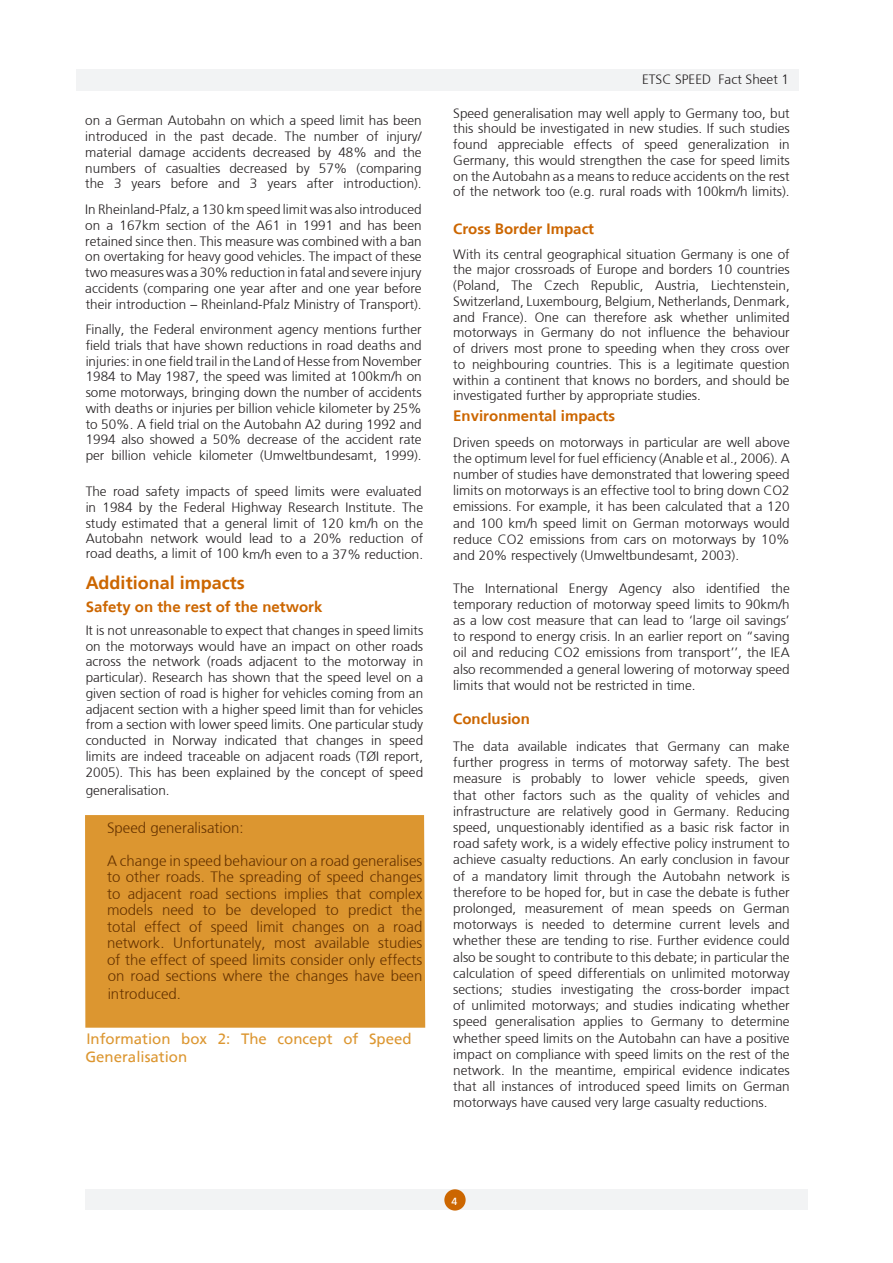
<style>
.page{position:relative;width:893px;height:1263px;background:#fff}
.page>*{position:absolute;margin:0;border:0;box-sizing:border-box;transform-origin:0 0}
.t1{font:700 18px "Frutiger";color:#c60}
.P_Indent{font:300 15px/16.5px "Frutiger";color:#630;text-align:justify}
.P_Country{font:700 15px "Frutiger";color:#c60}
.P_Indent-2{font:15px/18px "Frutiger";color:#dc9630}
.P_Country-2{font:300 13.5px/15.8px "Frutiger";color:#231f20;text-align:justify}
.inContent{font:11.4px "Frutiger";color:#fff;scale:.92 1}
.inContent-2{font:10.35px "Frutiger";color:#fff}
</style>
<div class="page">
<div style="left:77px;top:69px;width:722px;height:22px;background:#f2f3f4"></div>
<div style="left:85px;top:1189px;width:723px;height:21px;background:#f2f3f4"></div>
<div style="left:444px;top:1189px;width:22px;height:21px;background:#c60;border-radius:50%"></div>
<div style="left:85px;top:815px;width:340px;height:213px;background:#dc9630"></div>
<p class="P_Country-2" style="left:85px;top:113px;width:338px">on a German Autobahn on which a speed limit has been introduced in the past decade. The number of injury/ material damage accidents decreased by 48% and the numbers of casualties decreased by 57% (comparing the 3 years before and 3 years after introduction).</p>
<p class="P_Country-2" style="left:85px;top:202px;width:338px">In Rheinland-Pfalz, a 130 km speed limit was also introduced on a 167km section of the A61 in 1991 and has been retained since then. This measure was combined with a ban on overtaking for heavy good vehicles. The impact of these two measures was a 30% reduction in fatal and severe injury accidents (comparing one year after and one year before their introduction – Rheinland-Pfalz Ministry of Transport).</p>
<p class="P_Country-2" style="left:86px;top:322px;width:338px">Finally, the Federal environment agency mentions further field trials that have shown reductions in road deaths and injuries: in one field trail in the Land of Hesse from November 1984 to May 1987, the speed was limited at 100km/h on some motorways, bringing down the number of accidents with deaths or injuries per billion vehicle kilometer by 25% to 50%. A field trial on the Autobahn A2 during 1992 and 1994 also showed a 50% decrease of the accident rate per billion vehicle kilometer (Umweltbundesamt, 1999).</p>
<p class="P_Country-2" style="left:86px;top:484px;width:339px">The road safety impacts of speed limits were evaluated in 1984 by the Federal Highway Research Institute. The study estimated that a general limit of 120 km/h on the Autobahn network would lead to a 20% reduction of road deaths, a limit of 100 km/h even to a 37% reduction.</p>
<p class="t1" style="left:86px;top:572px;width:161px">Additional impacts</p>
<p class="P_Country" style="left:86px;top:597px;width:238px">Safety on the rest of the network</p>
<p class="P_Country-2" style="left:86px;top:622px;width:339px">It is not unreasonable to expect that changes in speed limits on the motorways would have an impact on other roads across the network (roads adjacent to the motorway in particular). Research has shown that the speed level on a given section of road is higher for vehicles coming from an adjacent section with a higher speed limit than for vehicles from a section with lower speed limits. One particular study conducted in Norway indicated that changes in speed limits are indeed traceable on adjacent roads (TØI report, 2005). This has been explained by the concept of speed</p>
<p class="P_Country-2" style="left:86px;top:782px;width:86px">generalisation.</p>
<p class="P_Indent" style="left:107px;top:819px;width:138px">Speed generalisation:</p>
<p class="P_Indent" style="left:107px;top:852px;width:317px">A change in speed behaviour on a road generalises to other roads. The spreading of speed changes to adjacent road sections implies that complex models need to be developed to predict the total effect of speed limit changes on a road network. Unfortunately, most available studies of the effect of speed limits consider only effects on road sections where the changes have been</p>
<p class="P_Indent" style="left:108px;top:986px;width:75px">introduced.</p>
<p class="P_Indent-2" style="left:85px;top:1030px;width:328px">Information box 2: The concept of Speed<br>Generalisation</p>
<p class="P_Country-2" style="left:642px;top:72px;width:149px">ETSC SPEED Fact Sheet 1</p>
<p class="P_Country-2" style="left:453px;top:105px;width:338px">Speed generalisation may well apply to Germany too, but this should be investigated in new studies. If such studies found appreciable effects of speed generalization in Germany, this would strengthen the case for speed limits on the Autobahn as a means to reduce accidents on the rest of the network too (e.g. rural roads with 100km/h limits).</p>
<p class="P_Country" style="left:453px;top:220px;width:142px">Cross Border Impact</p>
<p class="P_Country-2" style="left:453px;top:246px;width:338px">With its central geographical situation Germany is one of the major crossroads of Europe and borders 10 countries (Poland, The Czech Republic, Austria, Liechtenstein, Switzerland, Luxembourg, Belgium, Netherlands, Denmark, and France). One can therefore ask whether unlimited motorways in Germany do not influence the behaviour of drivers most prone to speeding when they cross over to neighbouring countries. This is a legitimate question within a continent that knows no borders, and should be investigated further by appropriate studies.</p>
<p class="P_Country" style="left:453px;top:407px;width:163px">Environmental impacts</p>
<p class="P_Country-2" style="left:453px;top:434px;width:338px;line-height:16.2px">Driven speeds on motorways in particular are well above the optimum level for fuel efficiency (Anable et al., 2006). A number of studies have demonstrated that lowering speed limits on motorways is an effective tool to bring down CO2 emissions. For example, it has been calculated that a 120 and 100 km/h speed limit on German motorways would reduce CO2 emissions from cars on motorways by 10% and 20% respectively (Umweltbundesamt, 2003).</p>
<p class="P_Country-2" style="left:453px;top:580px;width:338px;line-height:16.2px">The International Energy Agency also identified the temporary reduction of motorway speed limits to 90km/h as a low cost measure that can lead to ‘large oil savings’ to respond to energy crisis. In an earlier report on “saving oil and reducing CO2 emissions from transport’’, the IEA also recommended a general lowering of motorway speed limits that would not be restricted in time.</p>
<p class="P_Country" style="left:453px;top:710px;width:78px">Conclusion</p>
<p class="P_Country-2" style="left:453px;top:738px;width:338px;line-height:16.2px">The data available indicates that Germany can make further progress in terms of motorway safety. The best measure is probably to lower vehicle speeds, given that other factors such as the quality of vehicles and infrastructure are relatively good in Germany. Reducing speed, unquestionably identified as a basic risk factor in road safety work, is a widely effective policy instrument to achieve casualty reductions. An early conclusion in favour of a mandatory limit through the Autobahn network is therefore to be hoped for, but in case the debate is futher prolonged, measurement of mean speeds on German motorways is needed to determine current levels and whether these are tending to rise. Further evidence could also be sought to contribute to this debate; in particular the calculation of speed differentials on unlimited motorway sections; studies investigating the cross-border impact of unlimited motorways; and studies indicating whether speed generalisation applies to Germany to determine whether speed limits on the Autobahn can have a positive impact on compliance with speed limits on the rest of the network. In the meantime, empirical evidence indicates that all instances of introduced speed limits on German motorways have caused very large casualty reductions.</p>
<p class="inContent" style="left:449px;top:1188px;width:8px">4</p>
<p class="inContent-2" style="left:451px;top:1195px;width:7px">4</p>
</div>
